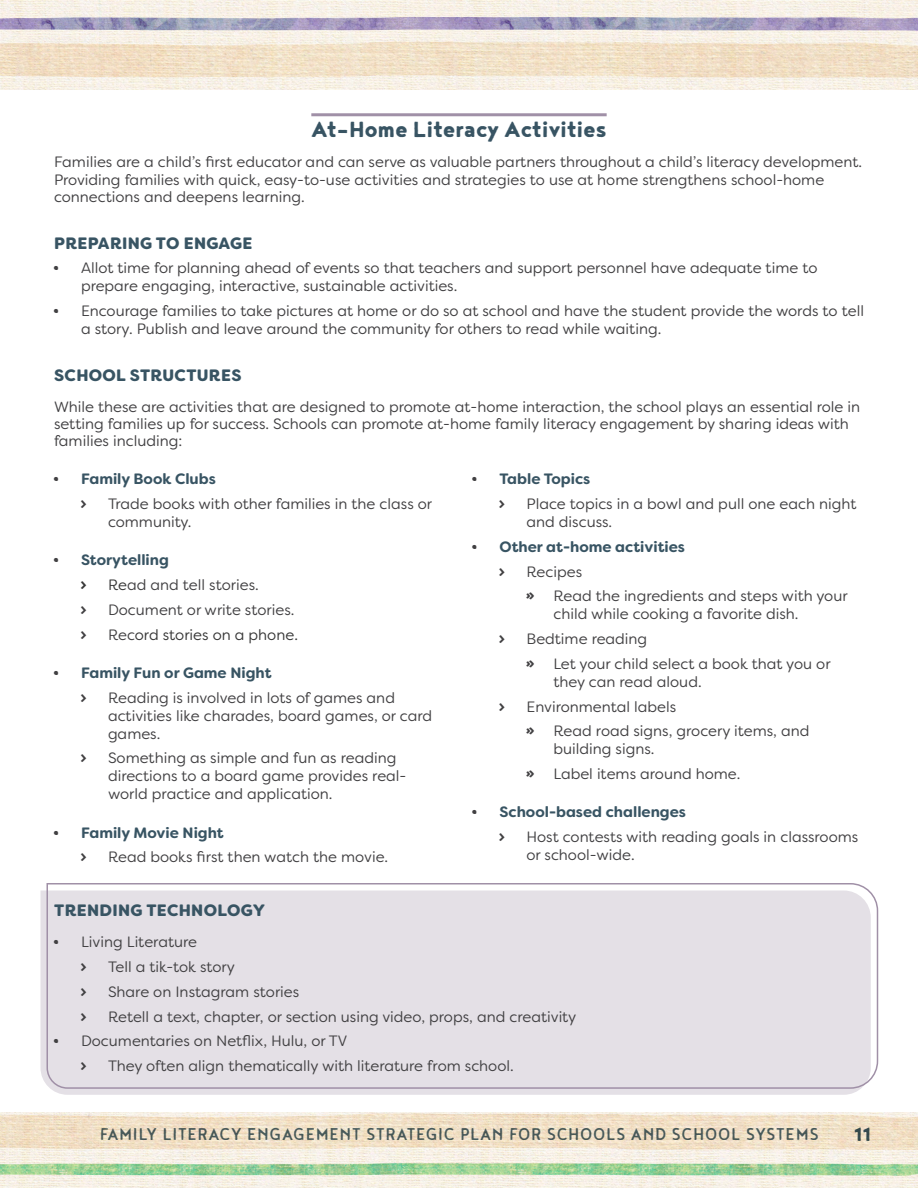
<style>
.page{position:relative;width:918px;height:1188px;background:#fff}
.page>*{position:absolute;margin:0;border:0;box-sizing:border-box;transform-origin:0 0}
.t1{font:27px "Noyh A Cafe";color:#385463}
.t2{font:24px "Noyh A Text 3";color:#385463}
.t3{font:21px "Noyh A Text 2";letter-spacing:.03em;color:#4c6572}
.t4{font:900 16.5px "Filson Soft";letter-spacing:.02em;color:#385463}
.t5{font:15px/18px "Filson Soft";color:#414042}
.t6{font:700 15px "Filson Soft";color:#385463}
.t7{font:15px "Filson Soft";color:#373737}
.t8{font:15px "Le Osler Rough";color:#414042}
.t9{font:15px "Le Osler Rough";color:#373737}
.s1{font-family:"Le Osler Rough"}
.s2{font-family:"Le Osler Rough";font-weight:400;color:#414042}
.s3{color:#373737}
.s4{color:#414042}
</style>
<div class="page">
<img style="left:0;top:1113px;width:918px;height:75px">
<img style="left:0;top:0;width:918px;height:89px">
<hr style="left:311px;top:113px;width:296px;height:3px;background:#a090a7">
<div style="left:40px;top:891px;width:818px;height:204px;background:#e4e0e6"></div>
<div style="left:46px;top:883px;width:833px;height:207px;background:#e4e0e6"></div>
<h1 class="t1" style="left:311px;top:113px;width:297px">At-Home Literacy Activities</h1>
<p class="t5" style="left:54px;top:153px;width:810px;line-height:17.2px">Families are a child’s first educator and can serve as valuable partners throughout a child’s literacy development.<br>Providing families with quick, easy-to-use activities and strategies to use at home strengthens school-home connections and deepens learning.</p>
<p class="t4" style="left:54px;top:232px;width:200px">PREPARING TO ENGAGE</p>
<p class="t5" style="left:81px;top:259px;width:738px;text-indent:-27px"><span class="s1">•</span> Allot time for planning ahead of events so that teachers and support personnel have adequate time to prepare engaging, interactive, sustainable activities.</p>
<p class="t5" style="left:81px;top:302px;width:785px;text-indent:-27px"><span class="s1">•</span> Encourage families to take pictures at home or do so at school and have the student provide the words to tell a story. Publish and leave around the community for others to read while waiting.</p>
<p class="t4" style="left:54px;top:364px;width:189px">SCHOOL STRUCTURES</p>
<p class="t5" style="left:54px;top:398px;width:808px;line-height:17.2px">While these are activities that are designed to promote at-home interaction, the school plays an essential role in setting families up for success. Schools can promote at-home family literacy engagement by sharing ideas with families including:</p>
<p class="t6" style="left:54px;top:469px;width:163px"><span class="s2">•</span> Family Book Clubs</p>
<p class="t8" style="left:81px;top:495px;width:8px">›</p>
<p class="t5" style="left:108px;top:495px;width:326px">Trade books with other families in the class or community.</p>
<p class="t6" style="left:54px;top:550px;width:116px"><span class="s2">•</span> Storytelling</p>
<p class="t9" style="left:81px;top:576px;width:8px">›</p>
<p class="t5" style="left:108px;top:576px;width:152px"><span class="s3">Re</span>ad and tell stories.</p>
<p class="t8" style="left:81px;top:601px;width:8px">›</p>
<p class="t5" style="left:108px;top:601px;width:188px">Document or write stories.</p>
<p class="t8" style="left:81px;top:626px;width:8px">›</p>
<p class="t7" style="left:108px;top:625px;width:191px"><span class="s4">Rec</span>ord stories on a phone.</p>
<p class="t6" style="left:54px;top:663px;width:219px"><span class="s2">•</span> Family Fun or Game Night</p>
<p class="t8" style="left:81px;top:689px;width:8px">›</p>
<p class="t5" style="left:108px;top:688px;width:326px">Reading is involved in lots of games and activities like charades, board games, or card games.</p>
<p class="t8" style="left:81px;top:749px;width:8px">›</p>
<p class="t5" style="left:108px;top:749px;width:300px">Something as simple and fun as reading directions to a board game provides real&shy;world practice and application.</p>
<p class="t6" style="left:54px;top:823px;width:171px"><span class="s2">•</span> Family Movie Night</p>
<p class="t8" style="left:81px;top:848px;width:8px">›</p>
<p class="t5" style="left:108px;top:848px;width:282px">Read books first then watch the movie.</p>
<p class="t6" style="left:472px;top:469px;width:119px"><span class="s2">•</span> Table Topics</p>
<p class="t8" style="left:500px;top:495px;width:8px">›</p>
<p class="t5" style="left:526px;top:495px;width:331px">Place topics in a bowl and pull one each night and discuss.</p>
<p class="t6" style="left:472px;top:537px;width:214px"><span class="s2">•</span> Other at-home activities</p>
<p class="t8" style="left:500px;top:563px;width:8px">›</p>
<p class="t5" style="left:526px;top:559px;width:323px;line-height:24.8px">Recipes<br><span class="s1">»</span> Read the ingredients and steps with your</p>
<p class="t5" style="left:554px;top:605px;width:247px">child while cooking a favorite dish.</p>
<p class="t8" style="left:500px;top:630px;width:8px">›</p>
<p class="t5" style="left:526px;top:626px;width:306px;line-height:24.8px">Bedtime reading<br><span class="s1">»</span> Let your child select a book that you or</p>
<p class="t5" style="left:554px;top:673px;width:150px">they can read aloud.</p>
<p class="t8" style="left:500px;top:698px;width:8px">›</p>
<p class="t5" style="left:526px;top:694px;width:284px;line-height:24.8px">Environmental labels<br><span class="s1">»</span> Read road signs, grocery items, and</p>
<p class="t5" style="left:526px;top:737px;width:215px;line-height:24.8px;text-indent:27px">building signs.<br><span class="s1">»</span> Label items around home.</p>
<p class="t6" style="left:472px;top:802px;width:215px"><span class="s2">•</span> School-based challenges</p>
<p class="t8" style="left:500px;top:828px;width:8px">›</p>
<p class="t5" style="left:526px;top:828px;width:333px">Host contests with reading goals in classrooms or school-wide.</p>
<p class="t4" style="left:54px;top:900px;width:212px">TRENDING TECHNOLOGY</p>
<p class="t5" style="left:54px;top:933px;width:145px"><span class="s1">•</span> Living Literature</p>
<p class="t8" style="left:81px;top:958px;width:8px">›</p>
<p class="t5" style="left:108px;top:958px;width:129px">Tell a tik-tok story</p>
<p class="t8" style="left:81px;top:983px;width:8px">›</p>
<p class="t5" style="left:108px;top:983px;width:193px">Share on Instagram stories</p>
<p class="t8" style="left:81px;top:1008px;width:8px">›</p>
<p class="t5" style="left:108px;top:1007px;width:470px">Retell a text, chapter, or section using video, props, and creativity</p>
<p class="t5" style="left:54px;top:1032px;width:295px"><span class="s1">•</span> Documentaries on Netflix, Hulu, or TV</p>
<p class="t8" style="left:81px;top:1057px;width:8px">›</p>
<p class="t5" style="left:108px;top:1057px;width:407px">They often align thematically with literature from school.</p>
<h3 class="t3" style="left:99px;top:1122px;width:721px">FAMILY LITERACY ENGAGEMENT STRATEGIC PLAN FOR SCHOOLS AND SCHOOL SYSTEMS</h3>
<h2 class="t2" style="left:855px;top:1120px;width:18px">11</h2>
</div>
